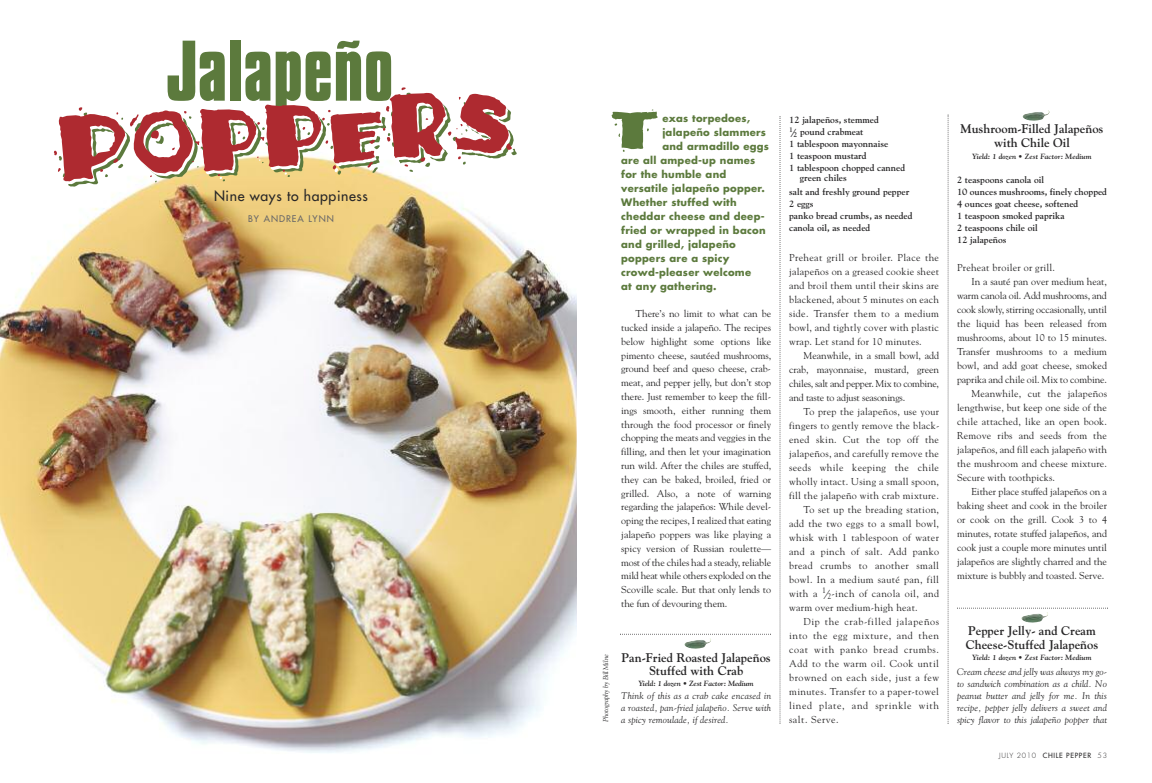
<style>
.page{position:relative;width:1152px;height:783px;background:#fff}
.page>*{position:absolute;margin:0;border:0;box-sizing:border-box;transform-origin:0 0}
.t1{font:108.9px "Fajita ICG Mild";color:#ae2a30}
.t2{font:90px "Compacta Bold Plain";color:#5c7a3d}
.t3{font:68.2px "Fajita ICG Mild";color:#5c7a3d}
.t4{font:14px "Futura";letter-spacing:.045em;color:#272627}
.t5{font:700 12.5px/14px "Goudy";color:#272627;text-align:center}
.t6{font:10px/13.8px "Goudy";letter-spacing:.02em;color:#272627;text-align:justify}
.t7{font:700 10px "Futura";letter-spacing:.025em;color:#5c7a3d}
.t8{font:10px "Goudy";letter-spacing:-.005em;color:#272627}
.t9{font:10px "Goudy";letter-spacing:.06em;color:#272627}
.t10{font:10px "Goudy";letter-spacing:-.01em;color:#272627}
.t11{font:10px "Goudy";letter-spacing:.05em;color:#272627}
.t12{font:10px "Goudy";color:#272627}
.t13{font:10px "Goudy";letter-spacing:.04em;color:#272627}
.t14{font:10px "Goudy";letter-spacing:-.015em;color:#272627}
.t15{font:700 9.5px/12px "Goudy";color:#272627}
.t16{font:italic 9.5px/12px "Goudy";letter-spacing:.01em;color:#272627;text-align:justify}
.t17{font:9px "Futura";letter-spacing:.11em;color:#686768}
.t18{font:italic 700 7.5px "Goudy";color:#272627}
.t19{font:italic 7px "Goudy";letter-spacing:-.005em;color:#272627}
.t20{font:7px "Futura";letter-spacing:.1em;color:#272627}
.s1{font-size:12px}
.s2{font-size:13px}
.s3{font-weight:300}
</style>
<div class="page">
<img style="left:0;top:144px;width:576px;height:609px">
<svg style="left:948px;top:115px;width:1px;height:609px"></svg>
<svg style="left:780px;top:116px;width:1px;height:608px"></svg>
<img style="left:1022px;top:110px;width:27px;height:11px">
<img style="left:684px;top:638px;width:27px;height:11px">
<svg style="left:620px;top:634px;width:151px;height:1px"></svg>
<img style="left:1021px;top:612px;width:27px;height:11px">
<svg style="left:957px;top:608px;width:151px;height:1px"></svg>
<h2 class="t2" style="left:166px;top:41px;width:229px">Jalapeño</h2>
<h1 class="t1" style="left:51px;top:79px;width:463px;rotate:-4deg">Poppers</h1>
<h3 class="t4" style="left:214px;top:189px;width:155px">Nine ways to happiness</h3>
<p class="t17" style="left:248px;top:214px;width:87px">BY ANDREA LYNN</p>
<h3 class="t3" style="left:610px;top:84px;width:50px">T</h3>
<p class="t7" style="left:662px;top:113px;width:89px">exas torpedoes,</p>
<p class="t7" style="left:662px;top:127px;width:105px">jalapeño slammers</p>
<p class="t7" style="left:662px;top:141px;width:108px">and armadillo eggs</p>
<p class="t7" style="left:621px;top:155px;width:136px">are all amped-up names</p>
<p class="t7" style="left:621px;top:169px;width:107px">for the humble and</p>
<p class="t7" style="left:621px;top:183px;width:145px">versatile jalapeño popper.</p>
<p class="t7" style="left:621px;top:197px;width:117px">Whether stuffed with</p>
<p class="t7" style="left:621px;top:211px;width:145px">cheddar cheese and deep-</p>
<p class="t7" style="left:621px;top:225px;width:146px">fried or wrapped in bacon</p>
<p class="t7" style="left:621px;top:239px;width:116px">and grilled, jalapeño</p>
<p class="t7" style="left:621px;top:253px;width:110px">poppers are a spicy</p>
<p class="t7" style="left:621px;top:267px;width:131px">crowd-pleaser welcome</p>
<p class="t7" style="left:621px;top:281px;width:97px">at any gathering.</p>
<p class="t6" style="left:621px;top:307px;width:151px;text-indent:14px">There’s no limit to what can be tucked inside a jalapeño. The recipes below highlight some options like pimento cheese, sautéed mushrooms, ground beef and queso cheese, crab&shy;meat, and pepper jelly, but don’t stop there. Just remember to keep the fill&shy;ings smooth, either running them through the food processor or finely chopping the meats and veggies in the filling, and then let your imagination run wild. After the chiles are stuffed, they can be baked, broiled, fried or grilled. Also, a note of warning regarding the jalapeños: While devel&shy;oping the recipes, I realized that eating jalapeño poppers was like playing a spicy version of Russian roulette— most of the chiles had a steady, reliable mild heat while others exploded on the Scoville scale. But that only lends to the fun of devouring them.</p>
<p class="t19" style="left:602px;top:722px;width:69px;rotate:-90deg">Photography by Bill Milne</p>
<p class="t5" style="left:622px;top:651px;width:151px;line-height:13px">Pan-Fried Roasted Jalapeños<br>Stuffed with Crab</p>
<p class="t18" style="left:639px;top:679px;width:117px">Yield: 1 dozen • Zest Factor: Medium</p>
<p class="t16" style="left:621px;top:690px;width:151px">Think of this as a crab cake encased in a roasted, pan-fried jalapeño. Serve with a spicy remoulade, if desired.</p>
<p class="t15" style="left:789px;top:114px;width:118px">12 jalapeños, stemmed<br><sup>1</sup><span class="s1">⁄</span><sub>2</sub> pound crabmeat<br>1 tablespoon mayonnaise<br>1 teaspoon mustard<br>1 tablespoon chopped canned</p>
<p class="t15" style="left:789px;top:171px;width:122px;line-height:14px;text-indent:11px">green chiles<br>salt and freshly ground pepper</p>
<p class="t15" style="left:789px;top:198px;width:125px">2 eggs<br>panko bread crumbs, as needed canola oil, as needed</p>
<p class="t6" style="left:789px;top:251px;width:151px">Preheat grill or broiler. Place the jalapeños on a greased cookie sheet and broil them until their skins are blackened, about 5 minutes on each side. Transfer them to a medium bowl, and tightly cover with plastic wrap. Let stand for 10 minutes.</p>
<p class="t6" style="left:789px;top:349px;width:151px;text-indent:14px">Meanwhile, in a small bowl, add crab, mayonnaise, mustard, green chiles, salt and pepper. Mix to combine, and taste to adjust seasonings.</p>
<p class="t6" style="left:804px;top:405px;width:137px">To prep the jalapeños, use your</p>
<p class="t6" style="left:789px;top:419px;width:152px">fingers to gently remove the black-</p>
<p class="t6" style="left:789px;top:433px;width:151px">ened skin. Cut the top off the</p>
<p class="t6" style="left:789px;top:447px;width:151px">jalapeños, and carefully remove the</p>
<p class="t6" style="left:789px;top:461px;width:151px">seeds while keeping the chile</p>
<p class="t6" style="left:789px;top:475px;width:151px">wholly intact. Using a small spoon,</p>
<p class="t6" style="left:789px;top:489px;width:151px">fill the jalapeño with crab mixture.</p>
<p class="t6" style="left:804px;top:503px;width:137px">To set up the breading station,</p>
<p class="t6" style="left:789px;top:517px;width:151px">add the two eggs to a small bowl,</p>
<p class="t6" style="left:789px;top:531px;width:151px">whisk with 1 tablespoon of water</p>
<p class="t6" style="left:789px;top:545px;width:151px">and a pinch of salt. Add panko</p>
<p class="t6" style="left:789px;top:559px;width:151px">bread crumbs to another small</p>
<p class="t6" style="left:789px;top:573px;width:151px">bowl. In a medium sauté pan, fill</p>
<p class="t6" style="left:789px;top:587px;width:151px">with a <sup>1</sup><span class="s2">⁄</span><sub>2</sub>-inch of canola oil, and</p>
<p class="t6" style="left:789px;top:601px;width:130px">warm over medium-high heat.</p>
<p class="t9" style="left:804px;top:616px;width:137px">Dip the crab-filled jalapeños</p>
<p class="t9" style="left:789px;top:630px;width:151px">into the egg mixture, and then</p>
<p class="t9" style="left:789px;top:644px;width:151px">coat with panko bread crumbs.</p>
<p class="t11" style="left:789px;top:658px;width:151px">Add to the warm oil. Cook until</p>
<p class="t11" style="left:789px;top:672px;width:151px">browned on each side, just a few</p>
<p class="t13" style="left:789px;top:686px;width:151px">minutes. Transfer to a paper-towel</p>
<p class="t9" style="left:789px;top:700px;width:151px">lined plate, and sprinkle with</p>
<p class="t11" style="left:789px;top:714px;width:51px">salt. Serve.</p>
<p class="t5" style="left:961px;top:122px;width:144px">Mushroom-Filled Jalapeños with Chile Oil</p>
<p class="t18" style="left:973px;top:152px;width:120px">Yield: 1 dozen • Zest Factor: Medium</p>
<p class="t15" style="left:957px;top:174px;width:151px">2 teaspoons canola oil<br>10 ounces mushrooms, finely chopped<br>4 ounces goat cheese, softened<br>1 teaspoon smoked paprika<br>2 teaspoons chile oil<br>12 jalapeños</p>
<p class="t6" style="left:957px;top:261px;width:100px">Preheat broiler or grill.</p>
<p class="t8" style="left:971px;top:276px;width:137px">In a sauté pan over medium heat,</p>
<p class="t14" style="left:957px;top:290px;width:151px">warm canola oil. Add mushrooms, and</p>
<p class="t10" style="left:957px;top:304px;width:151px">cook slowly, stirring occasionally, until</p>
<p class="t6" style="left:957px;top:317px;width:151px">the liquid has been released from</p>
<p class="t12" style="left:957px;top:332px;width:151px">mushrooms, about 10 to 15 minutes.</p>
<p class="t6" style="left:957px;top:345px;width:151px">Transfer mushrooms to a medium</p>
<p class="t6" style="left:957px;top:359px;width:151px">bowl, and add goat cheese, smoked</p>
<p class="t10" style="left:957px;top:374px;width:151px">paprika and chile oil. Mix to combine.</p>
<p class="t6" style="left:971px;top:387px;width:137px">Meanwhile, cut the jalapeños</p>
<p class="t6" style="left:957px;top:401px;width:151px">lengthwise, but keep one side of the</p>
<p class="t6" style="left:957px;top:415px;width:151px">chile attached, like an open book.</p>
<p class="t6" style="left:957px;top:429px;width:151px">Remove ribs and seeds from the</p>
<p class="t6" style="left:957px;top:443px;width:151px">jalapeños, and fill each jalapeño with</p>
<p class="t6" style="left:957px;top:457px;width:151px">the mushroom and cheese mixture.</p>
<p class="t6" style="left:957px;top:471px;width:99px">Secure with toothpicks.</p>
<p class="t8" style="left:971px;top:486px;width:137px">Either place stuffed jalapeños on a</p>
<p class="t12" style="left:957px;top:500px;width:151px">baking sheet and cook in the broiler</p>
<p class="t6" style="left:957px;top:513px;width:151px">or cook on the grill. Cook 3 to 4</p>
<p class="t8" style="left:957px;top:528px;width:151px">minutes, rotate stuffed jalapeños, and</p>
<p class="t8" style="left:957px;top:542px;width:151px">cook just a couple more minutes until</p>
<p class="t8" style="left:957px;top:556px;width:151px">jalapeños are slightly charred and the</p>
<p class="t8" style="left:957px;top:570px;width:149px">mixture is bubbly and toasted. Serve.</p>
<p class="t5" style="left:966px;top:624px;width:134px;text-align:left">Pepper Jelly- and Cream<br>Cheese-Stuffed Jalapeños</p>
<p class="t18" style="left:973px;top:653px;width:120px">Yield: 1 dozen • Zest Factor: Medium</p>
<p class="t16" style="left:957px;top:666px;width:151px">Cream cheese and jelly was always my go&shy;to sandwich combination as a child. No peanut butter and jelly for me. In this recipe, pepper jelly delivers a sweet and</p>
<p class="t16" style="left:957px;top:714px;width:151px">spicy flavor to this jalapeño popper that</p>
<p class="t20" style="left:999px;top:752px;width:109px"><span class="s3">JULY 2010</span> CHILE PEPPER <span class="s3">53</span></p>
</div>
